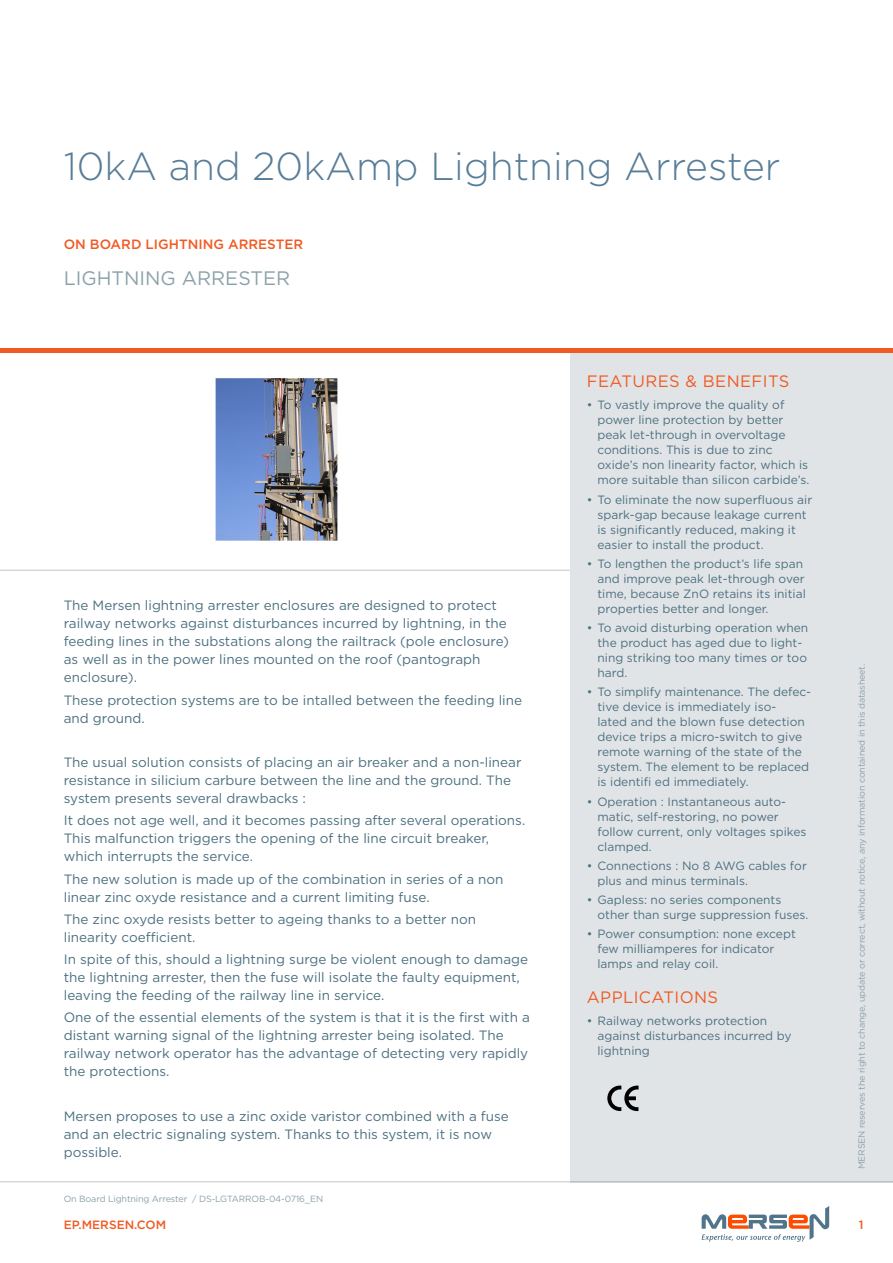
<style>
.page{position:relative;width:893px;height:1263px;background:#fff}
.page>*{position:absolute;margin:0;border:0;box-sizing:border-box;transform-origin:0 0}
.t1{font:300 39px "Gotham";color:#587d98}
.t2{font:19.5px "Gotham";color:#8ba1a9}
.t3{font:16.5px "Gotham";letter-spacing:.025em;color:#f15a22}
.t4{font:13.5px/18px "Gotham";color:#4c7080}
.t5{font:500 13.5px "Gotham";color:#f15a22}
.t6{font:12px/15px "Gotham";color:#4c7080}
.t7{font:500 12px "Gotham";color:#f15a22}
.t8{font:9px "Gotham";letter-spacing:-.015em;color:#8ba1a9}
</style>
<div class="page">
<hr style="left:0;top:1181px;width:893px;height:1px;background:#bec8cd">
<div style="left:570px;top:353px;width:323px;height:829px;background:#e1e4e7"></div>
<hr style="left:0;top:349px;width:893px;height:4px;background:#f15a22">
<hr style="left:0;top:570px;width:570px;height:1px;background:#bec8cd">
<svg style="left:702px;top:1206px;width:127px;height:36px"></svg>
<img style="left:215px;top:378px;width:123px;height:163px">
<svg style="left:607px;top:1085px;width:32px;height:26px"></svg>
<h1 class="t1" style="left:64px;top:142px;width:718px">10kA and 20kAmp Lightning Arrester</h1>
<p class="t5" style="left:64px;top:235px;width:241px">ON BOARD LIGHTNING ARRESTER</p>
<h2 class="t2" style="left:64px;top:265px;width:228px">LIGHTNING ARRESTER</h2>
<p class="t4" style="left:64px;top:596px;width:447px">The Mersen lightning arrester enclosures are designed to protect railway networks against disturbances incurred by lightning, in the feeding lines in the substations along the railtrack (pole enclosure) as well as in the power lines mounted on the roof (pantograph enclosure).</p>
<p class="t4" style="left:64px;top:690px;width:460px">These protection systems are to be intalled between the feeding line and ground.</p>
<p class="t4" style="left:64px;top:753px;width:459px">The usual solution consists of placing an air breaker and a non-linear resistance in silicium carbure between the line and the ground. The system presents several drawbacks :</p>
<p class="t4" style="left:64px;top:811px;width:463px">It does not age well, and it becomes passing after several operations.<br>This malfunction triggers the opening of the line circuit breaker, which interrupts the service.</p>
<p class="t4" style="left:64px;top:869px;width:441px">The new solution is made up of the combination in series of a non linear zinc oxyde resistance and a current limiting fuse.</p>
<p class="t4" style="left:64px;top:910px;width:414px">The zinc oxyde resists better to ageing thanks to a better non linearity coefficient.</p>
<p class="t4" style="left:64px;top:950px;width:466px">In spite of this, should a lightning surge be violent enough to damage the lightning arrester, then the fuse will isolate the faulty equipment, leaving the feeding of the railway line in service.</p>
<p class="t4" style="left:64px;top:1008px;width:468px">One of the essential elements of the system is that it is the first with a distant warning signal of the lightning arrester being isolated. The railway network operator has the advantage of detecting very rapidly the protections.</p>
<p class="t4" style="left:64px;top:1107px;width:447px">Mersen proposes to use a zinc oxide varistor combined with a fuse and an electric signaling system. Thanks to this system, it is now possible.</p>
<p class="t3" style="left:587px;top:371px;width:204px">FEATURES &amp; BENEFITS</p>
<p class="t6" style="left:597px;top:397px;width:214px;text-indent:-11px">• To vastly improve the quality of power line protection by better peak let-through in overvoltage conditions. This is due to zinc oxide’s non linearity factor, which is more suitable than silicon carbide’s.</p>
<p class="t6" style="left:597px;top:492px;width:216px;text-indent:-11px">• To eliminate the now superfluous air spark-gap because leakage current is significantly reduced, making it easier to install the product.</p>
<p class="t6" style="left:597px;top:556px;width:210px;text-indent:-11px">• To lengthen the product’s life span and improve peak let-through over time, because ZnO retains its initial properties better and longer.</p>
<p class="t6" style="left:597px;top:620px;width:212px;text-indent:-11px">• To avoid disturbing operation when the product has aged due to light&shy;ning striking too many times or too hard.</p>
<p class="t6" style="left:597px;top:684px;width:215px;text-indent:-11px">• To simplify maintenance. The defec&shy;tive device is immediately iso-<br>lated and the blown fuse detection device trips a micro-switch to give remote warning of the state of the system. The element to be replaced is identifi ed immediately.</p>
<p class="t6" style="left:597px;top:794px;width:211px;text-indent:-11px">• Operation : Instantaneous auto&shy;matic, self-restoring, no power follow current, only voltages spikes clamped.</p>
<p class="t6" style="left:597px;top:858px;width:211px;text-indent:-11px">• Connections : No 8 AWG cables for plus and minus terminals.</p>
<p class="t6" style="left:597px;top:892px;width:212px;text-indent:-11px">• Gapless: no series components other than surge suppression fuses.</p>
<p class="t6" style="left:597px;top:926px;width:200px;text-indent:-11px">• Power consumption: none except few milliamperes for indicator lamps and relay coil.</p>
<p class="t3" style="left:587px;top:986px;width:133px">APPLICATIONS</p>
<p class="t6" style="left:597px;top:1013px;width:196px;text-indent:-11px">• Railway networks protection against disturbances incurred by lightning</p>
<p class="t8" style="left:856px;top:1169px;width:507px;rotate:-90deg">MERSEN reserves the right to change, update or correct, without notice, any information contained in this datasheet.</p>
<p class="t8" style="left:64px;top:1193px;width:261px">On Board Lightning Arrester / DS-LGTARROB-04-0716_EN</p>
<p class="t7" style="left:64px;top:1217px;width:104px">EP.MERSEN.COM</p>
<p class="t7" style="left:859px;top:1217px;width:6px">1</p>
</div>
